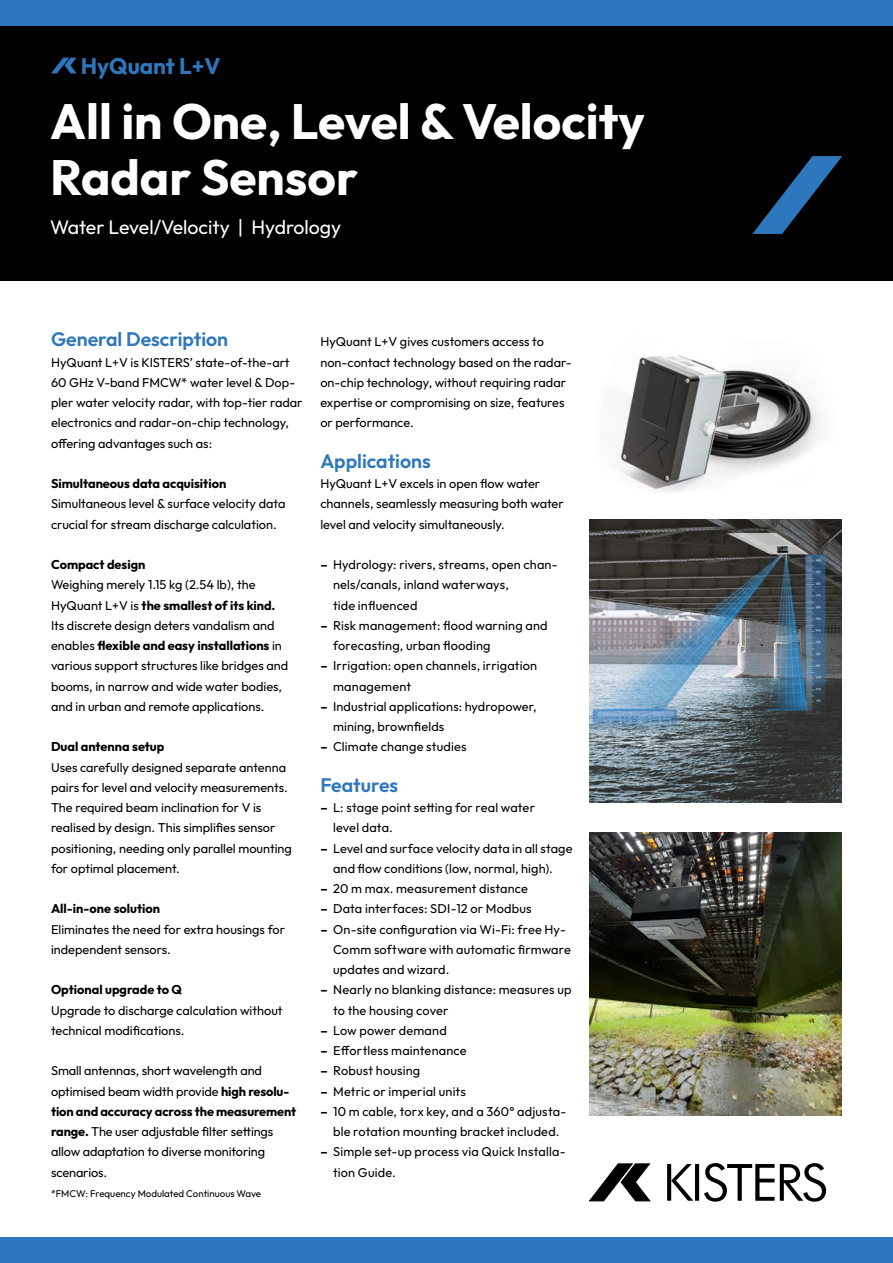
<style>
.page{position:relative;width:893px;height:1263px;background:#fff}
.page>*{position:absolute;margin:0;border:0;box-sizing:border-box;transform-origin:0 0}
.t1{font:700 49.5px/55.5px "Outfit";color:#fff}
.t2{font:700 22.5px "Outfit";color:#2f77bc}
.t3{font:600 19.5px "Outfit";color:#2f77bc}
.t4{font:19.5px "Outfit";color:#fff}
.t5{font:12.75px/20.2px "Outfit";color:#000}
.t6{font:700 12.75px "Outfit";color:#000}
.t7{font:9.75px "Outfit";color:#000}
.s1{font-weight:700}
</style>
<div class="page">
<img style="left:590px;top:832px;width:252px;height:283px">
<img style="left:590px;top:519px;width:252px;height:283px">
<img style="left:618px;top:355px;width:206px;height:137px">
<div style="left:0;top:26px;width:893px;height:255px;background:#000"></div>
<svg style="left:667px;top:1164px;width:4px;height:37px"></svg>
<svg style="left:671px;top:1164px;width:22px;height:37px"></svg>
<hr style="left:695px;top:1164px;width:4px;height:37px;background:#000">
<svg style="left:704px;top:1163px;width:122px;height:39px"></svg>
<svg style="left:589px;top:1163px;width:61px;height:38px"></svg>
<div style="left:0;top:0;width:893px;height:26px;background:#2f77bc"></div>
<div style="left:0;top:1237px;width:893px;height:26px;background:#2f77bc"></div>
<svg style="left:51px;top:58px;width:26px;height:15px"></svg>
<svg style="left:753px;top:156px;width:89px;height:78px"></svg>
<h2 class="t2" style="left:81px;top:53px;width:141px">HyQuant L+V</h2>
<h1 class="t1" style="left:50px;top:94px;width:596px">All in One, Level &amp; Velocity<br>Radar Sensor</h1>
<h3 class="t4" style="left:50px;top:216px;width:293px">Water Level/Velocity | Hydrology</h3>
<h3 class="t3" style="left:51px;top:328px;width:179px">General Description</h3>
<p class="t5" style="left:51px;top:352px;width:253px">HyQuant L+V is KISTERS’ state-of-the-art 60 GHz V-band FMCW* water level &amp; Dop&shy;pler water velocity radar, with top-tier radar electronics and radar-on-chip technology, offering advantages such as:</p>
<p class="t6" style="left:51px;top:476px;width:177px">Simultaneous data acquisition</p>
<p class="t5" style="left:51px;top:494px;width:236px">Simultaneous level &amp; surface velocity data crucial for stream discharge calculation.</p>
<p class="t6" style="left:51px;top:557px;width:96px">Compact design</p>
<p class="t5" style="left:51px;top:575px;width:239px">Weighing merely 1.15 kg (2.54 lb), the HyQuant L+V is <span class="s1">the smallest of its kind.<br></span>Its discrete design deters vandalism and enables <span class="s1">flexible and easy installations</span> in various support structures like bridges and booms, in narrow and wide water bodies, and in urban and remote applications.</p>
<p class="t6" style="left:51px;top:740px;width:115px">Dual antenna setup</p>
<p class="t5" style="left:51px;top:757px;width:242px">Uses carefully designed separate antenna pairs for level and velocity measurements.<br>The required beam inclination for V is realised by design. This simplifies sensor positioning, needing only parallel mounting for optimal placement.</p>
<p class="t6" style="left:51px;top:902px;width:111px">All-in-one solution</p>
<p class="t5" style="left:51px;top:919px;width:235px">Eliminates the need for extra housings for independent sensors.</p>
<p class="t6" style="left:51px;top:983px;width:133px">Optional upgrade to Q</p>
<p class="t5" style="left:51px;top:1000px;width:233px">Upgrade to discharge calculation without technical modifications.</p>
<p class="t5" style="left:51px;top:1061px;width:247px">Small antennas, short wavelength and optimised beam width provide <span class="s1">high resolu&shy;tion and accuracy across the measurement range.</span> The user adjustable filter settings allow adaptation to diverse monitoring scenarios.</p>
<p class="t7" style="left:51px;top:1188px;width:212px">*FMCW: Frequency Modulated Continuous Wave</p>
<p class="t5" style="left:320px;top:332px;width:253px">HyQuant L+V gives customers access to non-contact technology based on the radar&shy;on-chip technology, without requiring radar expertise or compromising on size, features or performance.</p>
<h3 class="t3" style="left:320px;top:450px;width:112px">Applications</h3>
<p class="t5" style="left:320px;top:473px;width:245px">HyQuant L+V excels in open flow water channels, seamlessly measuring both water level and velocity simultaneously.</p>
<p class="t5" style="left:333px;top:554px;width:226px;text-indent:-13px"><span class="s1">–</span> Hydrology: rivers, streams, open chan&shy;nels/canals, inland waterways,<br>tide influenced</p>
<p class="t5" style="left:333px;top:615px;width:216px;text-indent:-13px"><span class="s1">–</span> Risk management: flood warning and forecasting, urban flooding</p>
<p class="t5" style="left:333px;top:656px;width:206px;text-indent:-13px"><span class="s1">–</span> Irrigation: open channels, irrigation management</p>
<p class="t5" style="left:333px;top:696px;width:205px;text-indent:-13px"><span class="s1">–</span> Industrial applications: hydropower, mining, brownfields</p>
<p class="t5" style="left:320px;top:737px;width:148px"><span class="s1">–</span> Climate change studies</p>
<h3 class="t3" style="left:320px;top:774px;width:79px">Features</h3>
<p class="t5" style="left:333px;top:797px;width:203px;text-indent:-13px"><span class="s1">–</span> L: stage point setting for real water level data.</p>
<p class="t5" style="left:320px;top:838px;width:254px;text-align:center"><span class="s1">–</span> Level and surface velocity data in all stage and flow conditions (low, normal, high).</p>
<p class="t5" style="left:320px;top:878px;width:209px"><span class="s1">–</span> 20 m max. measurement distance</p>
<p class="t5" style="left:320px;top:899px;width:213px"><span class="s1">–</span> Data interfaces: SDI-12 or Modbus</p>
<p class="t5" style="left:333px;top:919px;width:239px;text-indent:-13px"><span class="s1">–</span> On-site configuration via Wi-Fi: free Hy-<br>Comm software with automatic firmware updates and wizard.</p>
<p class="t5" style="left:333px;top:980px;width:240px;text-indent:-13px"><span class="s1">–</span> Nearly no blanking distance: measures up to the housing cover</p>
<p class="t5" style="left:320px;top:1020px;width:128px"><span class="s1">–</span> Low power demand</p>
<p class="t5" style="left:320px;top:1040px;width:148px"><span class="s1">–</span> Effortless maintenance</p>
<p class="t5" style="left:320px;top:1061px;width:101px"><span class="s1">–</span> Robust housing</p>
<p class="t5" style="left:320px;top:1081px;width:147px"><span class="s1">–</span> Metric or imperial units</p>
<p class="t5" style="left:320px;top:1101px;width:247px;text-align:center"><span class="s1">–</span> 10 m cable, torx key, and a 360° adjusta&shy;ble rotation mounting bracket included.</p>
<p class="t5" style="left:333px;top:1142px;width:234px;text-indent:-13px"><span class="s1">–</span> Simple set-up process via Quick Installa&shy;tion Guide.</p>
</div>
